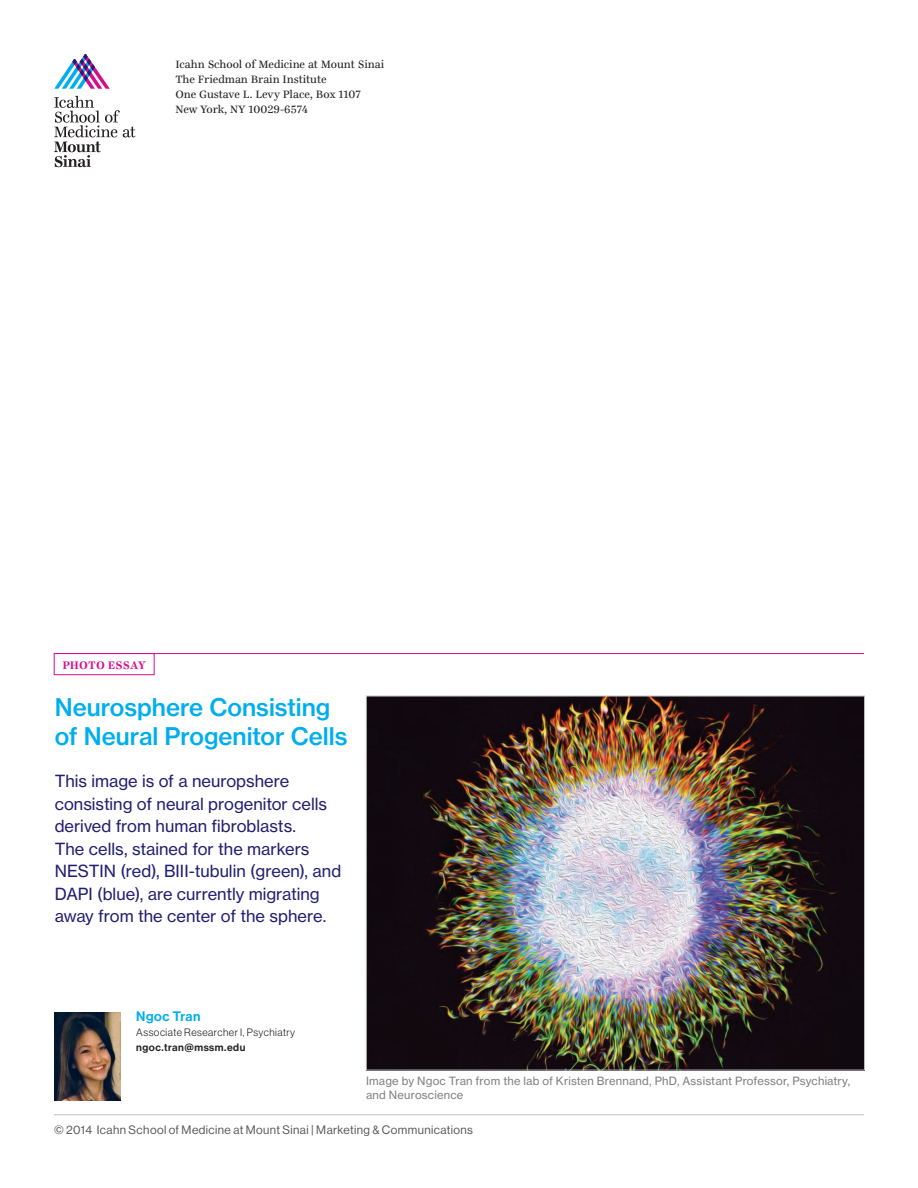
<style>
.page{position:relative;width:918px;height:1188px;background:#fff}
.page>*{position:absolute;margin:0;border:0;box-sizing:border-box;transform-origin:0 0}
.t1{font:24px/28.8px "N Haas Grotesk TX Std 65 Md";color:#00aeef}
.t2{font:16.5px/22.5px "N Haas Grotesk TX Std 55 Rg";color:#221e72}
.t3{font:13.5px "N Haas Grotesk DS Std 65 Md";letter-spacing:.04em;color:#00aeef}
.t4{font:12px "N Haas Grotesk DS Std 55 Rg";letter-spacing:.035em;color:#57585a}
.t5{font:700 12px "Ingeborg";letter-spacing:.005em;color:#d50d8c}
.t6{font:11.7px/15px "Ingeborg";color:#231f20}
.t7{font:11.25px/14.2px "N Haas Grotesk TX Std 55 Rg";letter-spacing:.015em;color:#807e83}
.t8{font:10.5px "N Haas Grotesk DS Std 45 Lt";letter-spacing:.045em;color:#231f20}
.t9{font:10.5px "N Haas Grotesk DS Std 65 Md";letter-spacing:.05em;color:#231f20}
</style>
<div class="page">
<img style="left:368px;top:698px;width:495px;height:370px">
<hr style="left:54px;top:653px;width:810px;height:1px;background:#d50d8c">
<div style="left:54px;top:653px;width:100px;height:22px;border:1px solid #d50d8c"></div>
<svg style="left:54px;top:54px;width:56px;height:35px"></svg>
<svg style="left:54px;top:96px;width:82px;height:71px"></svg>
<img style="left:55px;top:1012px;width:65px;height:88px">
<hr style="left:54px;top:1114px;width:810px;height:1px;background:#c1bfc2">
<p class="t6" style="left:176px;top:56px;width:210px">Icahn School of Medicine at Mount Sinai<br>The Friedman Brain Institute<br>One Gustave L. Levy Place, Box 1107<br>New York, NY 10029-6574</p>
<p class="t5" style="left:62px;top:657px;width:85px">PHOTO ESSAY</p>
<h1 class="t1" style="left:55px;top:693px;width:294px">Neurosphere Consisting of Neural Progenitor Cells</h1>
<p class="t2" style="left:55px;top:770px;width:288px">This image is of a neuropshere consisting of neural progenitor cells derived from human fibroblasts.<br>The cells, stained for the markers NESTIN (red), BIII-tubulin (green), and DAPI (blue), are currently migrating away from the center of the sphere.</p>
<p class="t3" style="left:136px;top:1009px;width:66px">Ngoc Tran</p>
<p class="t8" style="left:136px;top:1027px;width:160px">Associate Researcher I, Psychiatry</p>
<p class="t9" style="left:136px;top:1042px;width:111px">ngoc.tran@mssm.edu</p>
<p class="t7" style="left:366px;top:1074px;width:486px">Image by Ngoc Tran from the lab of Kristen Brennand, PhD, Assistant Professor, Psychiatry, and Neuroscience</p>
<p class="t4" style="left:54px;top:1123px;width:420px">© 2014 Icahn School of Medicine at Mount Sinai | Marketing &amp; Communications</p>
</div>
